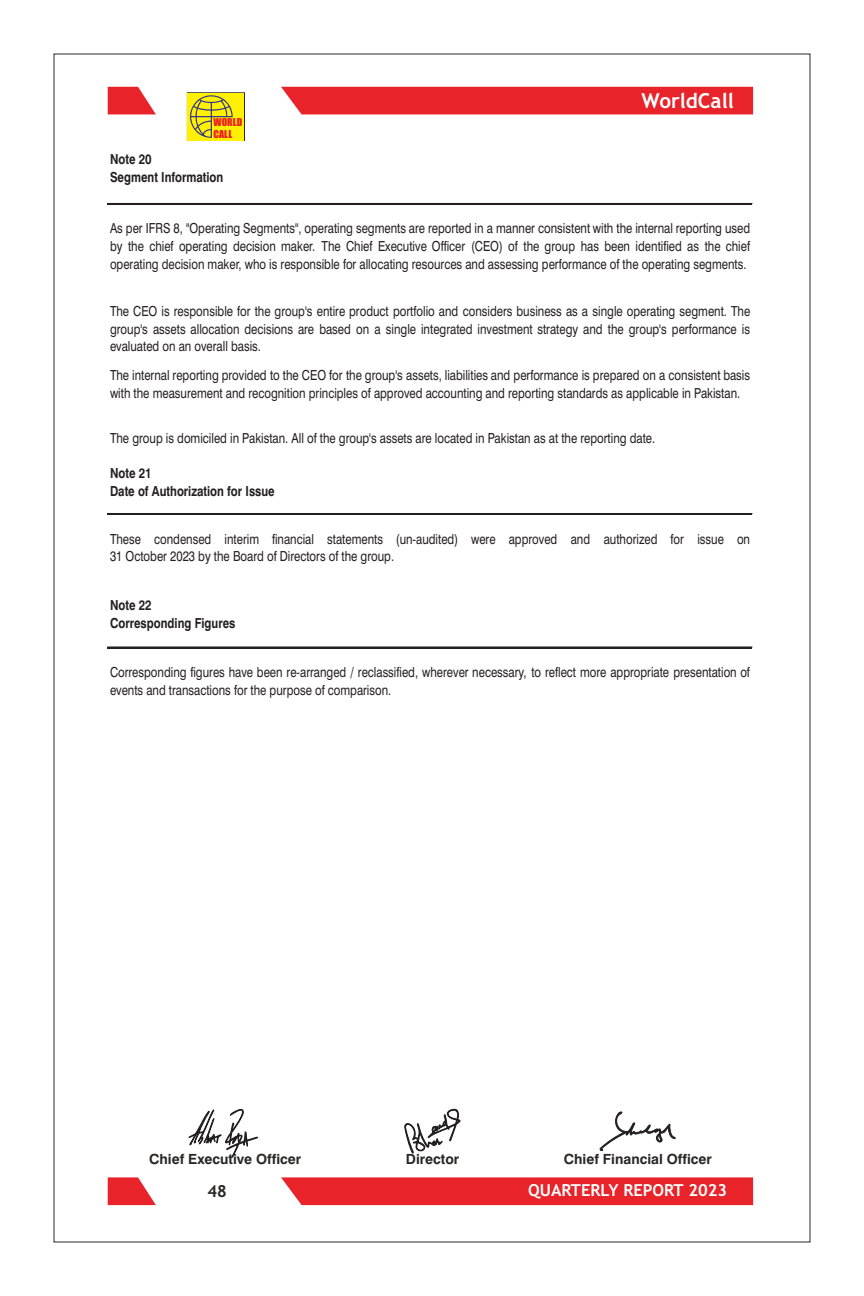
<style>
.page{position:relative;width:864px;height:1296px;background:#fff}
.page>*{position:absolute;margin:0;border:0;box-sizing:border-box;transform-origin:0 0}
.t1{font:700 20.6px "Trebuchet MS";color:#fff}
.t2{font:700 16.6px "Trebuchet MS";color:#fff}
.t3{font:700 16.6px "Trebuchet MS";color:#2a2723}
.t4{font:700 14px "Swiss 721 BT";color:#2a2723}
.t5{font:13.8px/17.8px "Swiss 721 BT";color:#231f20;scale:.82 1}
.t6{font:700 13.8px/18.2px "Swiss 721 BT";color:#231f20;scale:.82 1}
.t7{font:10px/11.2px "Impact";letter-spacing:.01em;color:#ee1d23}
</style>
<div class="page">
<hr style="left:188px;top:92px;width:56px;height:2px;background:#231f20">
<hr style="left:244px;top:93px;width:1px;height:47px;background:#231f20">
<hr style="left:188px;top:139px;width:56px;height:2px;background:#231f20">
<div style="left:188px;top:93px;width:56px;height:47px;background:#fff101"></div>
<svg style="left:187px;top:92px;width:46px;height:49px"></svg>
<div style="left:281px;top:87px;width:472px;height:27px;background:#e8232a"></div>
<div style="left:281px;top:1177px;width:472px;height:28px;background:#e8232a"></div>
<svg style="left:108px;top:87px;width:48px;height:27px"></svg>
<svg style="left:108px;top:1177px;width:48px;height:28px"></svg>
<svg style="left:599px;top:1111px;width:77px;height:40px"></svg>
<svg style="left:404px;top:1108px;width:57px;height:46px"></svg>
<svg style="left:188px;top:1109px;width:70px;height:49px"></svg>
<hr style="left:108px;top:203px;width:644px;height:2px;background:#231f20">
<hr style="left:108px;top:514px;width:644px;height:1px;background:#231f20">
<hr style="left:108px;top:513px;width:644px;height:1px;background:#231f20">
<hr style="left:108px;top:647px;width:644px;height:1px;background:#231f20">
<p class="t7" style="left:214px;top:117px;width:30px">WORLD<br>CALL</p>
<p class="t6" style="left:110px;top:151px;width:140px">Note 20<br>Segment Information</p>
<h1 class="t1" style="left:641px;top:93px;width:94px">WorldCall</h1>
<p class="t5" style="left:110px;top:221px;width:782px;text-align:justify">As per IFRS 8, "Operating Segments", operating segments are reported in a manner consistent with the internal reporting used by the chief operating decision maker. The Chief Executive Officer (CEO) of the group has been identified as the chief operating decision maker, who is responsible for allocating resources and assessing performance of the operating segments.</p>
<p class="t5" style="left:110px;top:303px;width:782px;text-align:justify">The CEO is responsible for the group's entire product portfolio and considers business as a single operating segment. The group's assets allocation decisions are based on a single integrated investment strategy and the group's performance is evaluated on an overall basis.</p>
<p class="t5" style="left:110px;top:368px;width:782px">The internal reporting provided to the CEO for the group's assets, liabilities and performance is prepared on a consistent basis with the measurement and recognition principles of approved accounting and reporting standards as applicable in Pakistan.</p>
<p class="t5" style="left:110px;top:431px;width:666px">The group is domiciled in Pakistan. All of the group's assets are located in Pakistan as at the reporting date.</p>
<p class="t6" style="left:110px;top:465px;width:202px">Note 21<br>Date of Authorization for Issue</p>
<p class="t5" style="left:110px;top:531px;width:782px">These condensed interim financial statements (un-audited) were approved and authorized for issue on<br>31 October 2023 by the Board of Directors of the group.</p>
<p class="t6" style="left:110px;top:597px;width:155px">Note 22<br>Corresponding Figures</p>
<p class="t5" style="left:110px;top:664px;width:782px">Corresponding figures have been re-arranged / reclassified, wherever necessary, to reflect more appropriate presentation of events and transactions for the purpose of comparison.</p>
<p class="t4" style="left:149px;top:1153px;width:154px">Chief Executive Officer</p>
<p class="t4" style="left:406px;top:1153px;width:55px">Director</p>
<p class="t4" style="left:564px;top:1153px;width:150px">Chief Financial Officer</p>
<p class="t3" style="left:208px;top:1185px;width:21px">48</p>
<p class="t2" style="left:528px;top:1184px;width:201px">QUARTERLY REPORT 2023</p>
</div>
